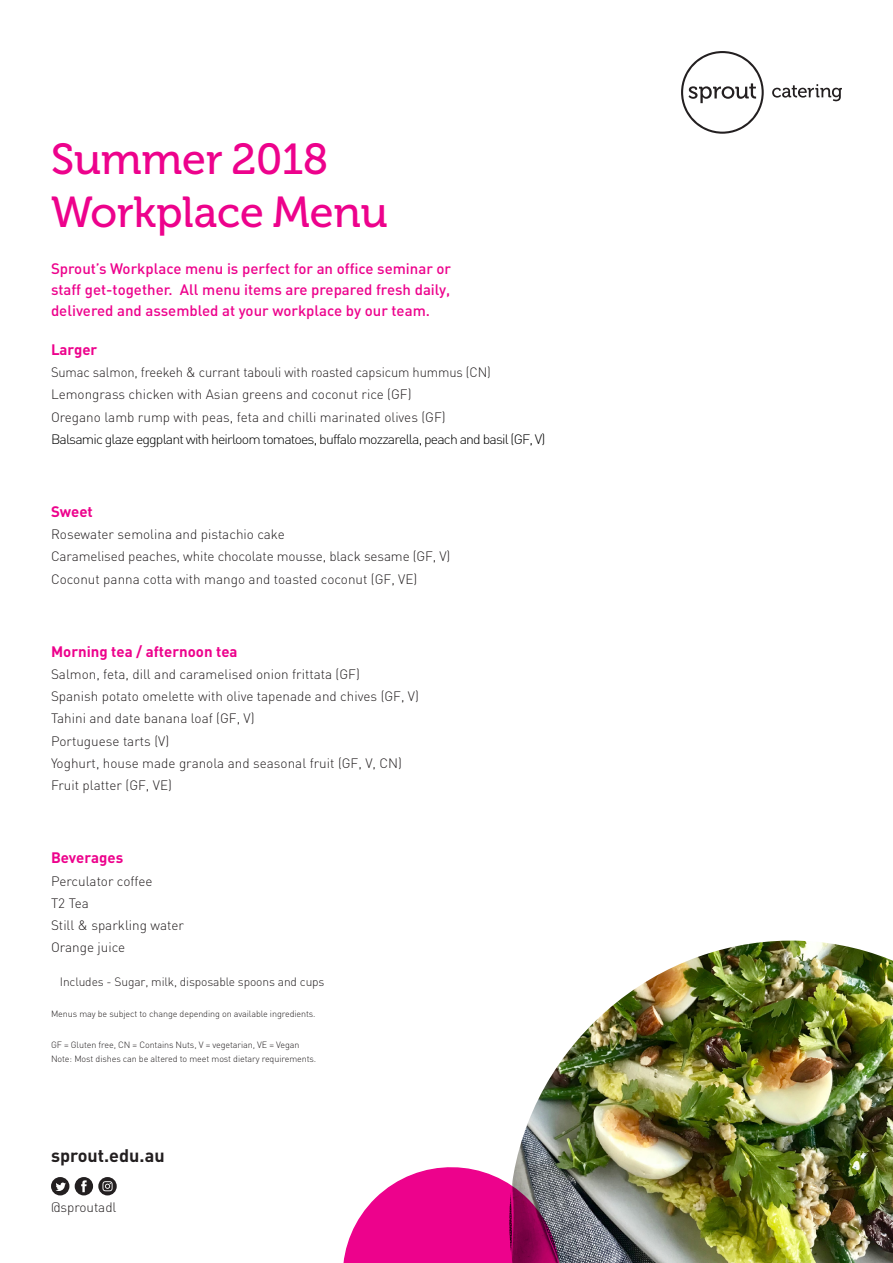
<style>
.page{position:relative;width:893px;height:1263px;background:#fff}
.page>*{position:absolute;margin:0;border:0;box-sizing:border-box;transform-origin:0 0}
.t1{font:43.2px/52.5px "Museo 500";color:#ed028c}
.t2{font:700 18px "DIN";color:#231f20}
.t3{font:500 15px/21px "DIN";color:#ed028c;text-align:justify}
.t4{font:700 15px "DIN";color:#ed028c}
.t5{font:300 13.5px/22.2px "DIN";color:#231f20}
.t6{font:300 13.5px/22.2px "DIN";color:#231f20;scale:.96 1}
.t7{font:300 13.5px "DIN";letter-spacing:-.06em;color:#000;scale:1.04 1}
.t8{font:300 12px "DIN";letter-spacing:-.01em;color:#231f20}
.t9{font:300 9px/13.5px "DIN";letter-spacing:-.01em;color:#231f20}
</style>
<div class="page">
<svg style="left:681px;top:51px;width:83px;height:83px"></svg>
<svg style="left:772px;top:84px;width:70px;height:17px"></svg>
<svg style="left:51px;top:1177px;width:18px;height:18px"></svg>
<svg style="left:75px;top:1177px;width:42px;height:18px"></svg>
<svg style="left:343px;top:1167px;width:137px;height:96px"></svg>
<img style="left:480px;top:940px;width:413px;height:323px">
<h1 class="t1" style="left:51px;top:134px;width:338px">Summer 2018<br>Workplace Menu</h1>
<p class="t3" style="left:51px;top:258px;width:402px">Sprout’s Workplace menu is perfect for an office seminar or staff get-together. All menu items are prepared fresh daily, delivered and assembled at your workplace by our team.</p>
<p class="t4" style="left:51px;top:340px;width:48px">Larger</p>
<p class="t6" style="left:51px;top:361px;width:460px">Sumac salmon, freekeh &amp; currant tabouli with roasted capsicum hummus (CN)<br>Lemongrass chicken with Asian greens and coconut rice (GF)<br>Oregano lamb rump with peas, feta and chilli marinated olives (GF)</p>
<p class="t7" style="left:51px;top:431px;width:477px">Balsamic glaze eggplant with heirloom tomatoes, buffalo mozzarella, peach and basil (GF, V)</p>
<p class="t4" style="left:51px;top:502px;width:43px">Sweet</p>
<p class="t5" style="left:51px;top:523px;width:401px">Rosewater semolina and pistachio cake<br>Caramelised peaches, white chocolate mousse, black sesame (GF, V)<br>Coconut panna cotta with mango and toasted coconut (GF, VE)</p>
<p class="t4" style="left:51px;top:641px;width:188px">Morning tea / afternoon tea</p>
<p class="t5" style="left:51px;top:663px;width:369px">Salmon, feta, dill and caramelised onion frittata (GF)<br>Spanish potato omelette with olive tapenade and chives (GF, V)<br>Tahini and date banana loaf (GF, V)<br>Portuguese tarts (V)<br>Yoghurt, house made granola and seasonal fruit (GF, V, CN)<br>Fruit platter (GF, VE)</p>
<p class="t4" style="left:51px;top:848px;width:74px">Beverages</p>
<p class="t5" style="left:51px;top:869px;width:134px">Perculator coffee<br>T2 Tea<br>Still &amp; sparkling water<br>Orange juice</p>
<p class="t8" style="left:60px;top:974px;width:266px">Includes - Sugar, milk, disposable spoons and cups</p>
<p class="t9" style="left:51px;top:1007px;width:266px">Menus may be subject to change depending on available ingredients.</p>
<p class="t9" style="left:51px;top:1038px;width:267px">GF = Gluten free, CN = Contains Nuts, V = vegetarian, VE = Vegan<br>Note: Most dishes can be altered to meet most dietary requirements.</p>
<h2 class="t2" style="left:51px;top:1144px;width:115px">sprout.edu.au</h2>
<p class="t5" style="left:51px;top:1196px;width:67px">@sproutadl</p>
</div>
